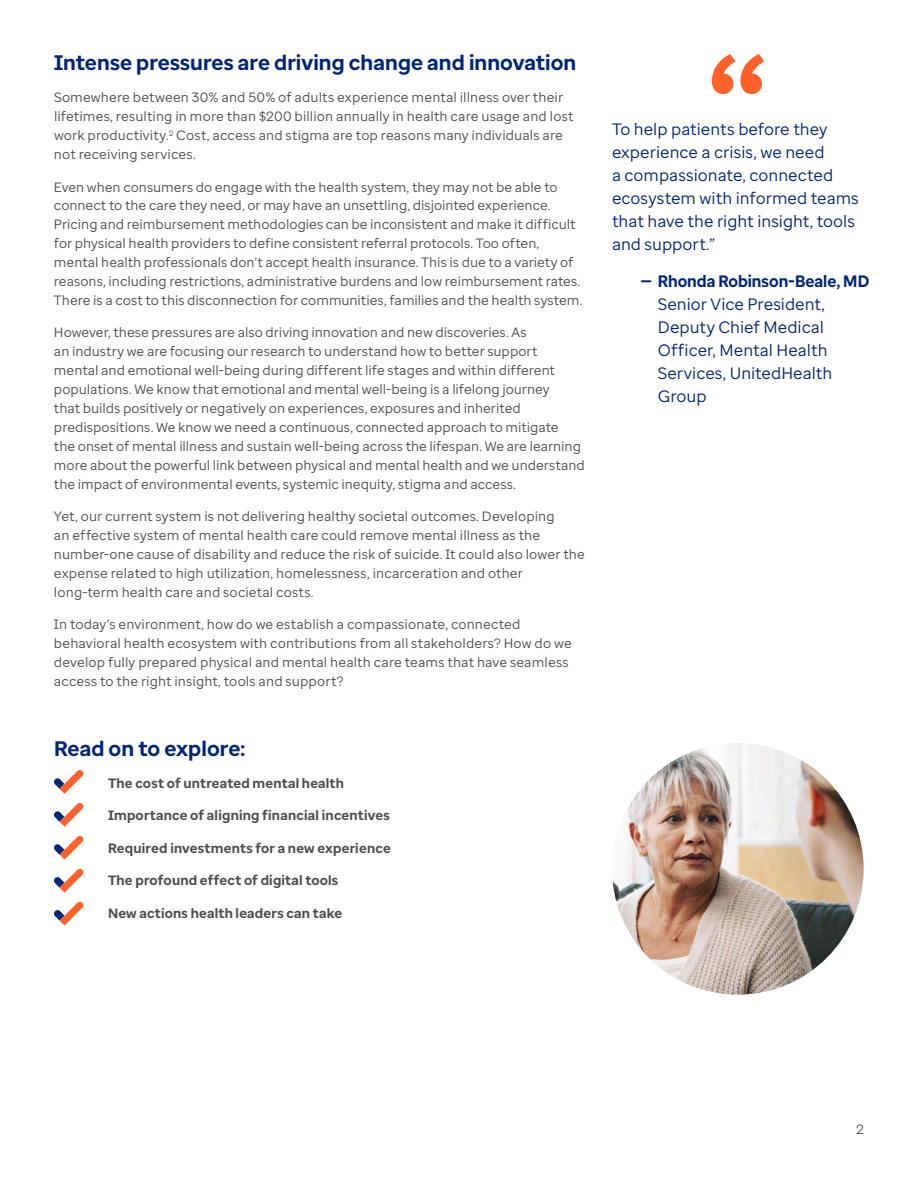
<style>
.page{position:relative;width:918px;height:1188px;background:#fff}
.page>*{position:absolute;margin:0;border:0;box-sizing:border-box;transform-origin:0 0}
.t1{font:700 21px "Optum Sans";letter-spacing:.005em;color:#002677}
.t2{font:16.5px/23.1px "Optum Sans";color:#002677}
.t3{font:700 16.5px "Optum Sans";letter-spacing:-.005em;color:#002677;scale:.96 1}
.t4{font:13.5px/18.9px "Optum Sans";color:#4b4d4f}
.t5{font:700 13.5px "Optum Sans";letter-spacing:.015em;color:#4b4d4f}
</style>
<div class="page">
<svg style="left:54px;top:770px;width:29px;height:24px"></svg>
<svg style="left:54px;top:836px;width:29px;height:24px"></svg>
<svg style="left:54px;top:803px;width:29px;height:24px"></svg>
<svg style="left:54px;top:869px;width:29px;height:24px"></svg>
<svg style="left:54px;top:902px;width:29px;height:24px"></svg>
<img style="left:612px;top:743px;width:252px;height:252px;border-radius:126px">
<svg style="left:712px;top:54px;width:52px;height:40px"></svg>
<h1 class="t1" style="left:54px;top:49px;width:524px">Intense pressures are driving change and innovation</h1>
<p class="t4" style="left:54px;top:88px;width:521px">Somewhere between 30% and 50% of adults experience mental illness over their lifetimes, resulting in more than $200 billion annually in health care usage and lost work productivity.<sup>2</sup> Cost, access and stigma are top reasons many individuals are not receiving services.</p>
<p class="t4" style="left:54px;top:177px;width:530px">Even when consumers do engage with the health system, they may not be able to connect to the care they need, or may have an unsettling, disjointed experience.<br>Pricing and reimbursement methodologies can be inconsistent and make it difficult for physical health providers to define consistent referral protocols. Too often, mental health professionals don’t accept health insurance. This is due to a variety of reasons, including restrictions, administrative burdens and low reimbursement rates.<br>There is a cost to this disconnection for communities, families and the health system.</p>
<p class="t4" style="left:54px;top:323px;width:532px">However, these pressures are also driving innovation and new discoveries. As<br>an industry we are focusing our research to understand how to better support mental and emotional well-being during different life stages and within different populations. We know that emotional and mental well-being is a lifelong journey<br>that builds positively or negatively on experiences, exposures and inherited predispositions. We know we need a continuous, connected approach to mitigate<br>the onset of mental illness and sustain well-being across the lifespan. We are learning more about the powerful link between physical and mental health and we understand the impact of environmental events, systemic inequity, stigma and access.</p>
<p class="t4" style="left:54px;top:507px;width:532px">Yet, our current system is not delivering healthy societal outcomes. Developing<br>an effective system of mental health care could remove mental illness as the number-one cause of disability and reduce the risk of suicide. It could also lower the expense related to high utilization, homelessness, incarceration and other long-term health care and societal costs.</p>
<p class="t4" style="left:54px;top:615px;width:519px">In today’s environment, how do we establish a compassionate, connected behavioral health ecosystem with contributions from all stakeholders? How do we develop fully prepared physical and mental health care teams that have seamless access to the right insight, tools and support?</p>
<h1 class="t1" style="left:54px;top:734px;width:193px">Read on to explore:</h1>
<p class="t5" style="left:108px;top:774px;width:238px">The cost of untreated mental health</p>
<p class="t5" style="left:108px;top:807px;width:283px">Importance of aligning financial incentives</p>
<p class="t5" style="left:108px;top:839px;width:284px">Required investments for a new experience</p>
<p class="t5" style="left:108px;top:872px;width:232px">The profound effect of digital tools</p>
<p class="t5" style="left:108px;top:904px;width:236px">New actions health leaders can take</p>
<p class="t2" style="left:612px;top:117px;width:248px">To help patients before they experience a crisis, we need<br>a compassionate, connected ecosystem with informed teams that have the right insight, tools and support.”</p>
<p class="t3" style="left:640px;top:270px;width:240px">— Rhonda Robinson-Beale, MD</p>
<p class="t2" style="left:658px;top:292px;width:176px">Senior Vice President,<br>Deputy Chief Medical<br>Officer, Mental Health<br>Services, UnitedHealth<br>Group</p>
<p class="t4" style="left:857px;top:1120px;width:9px">2</p>
</div>
